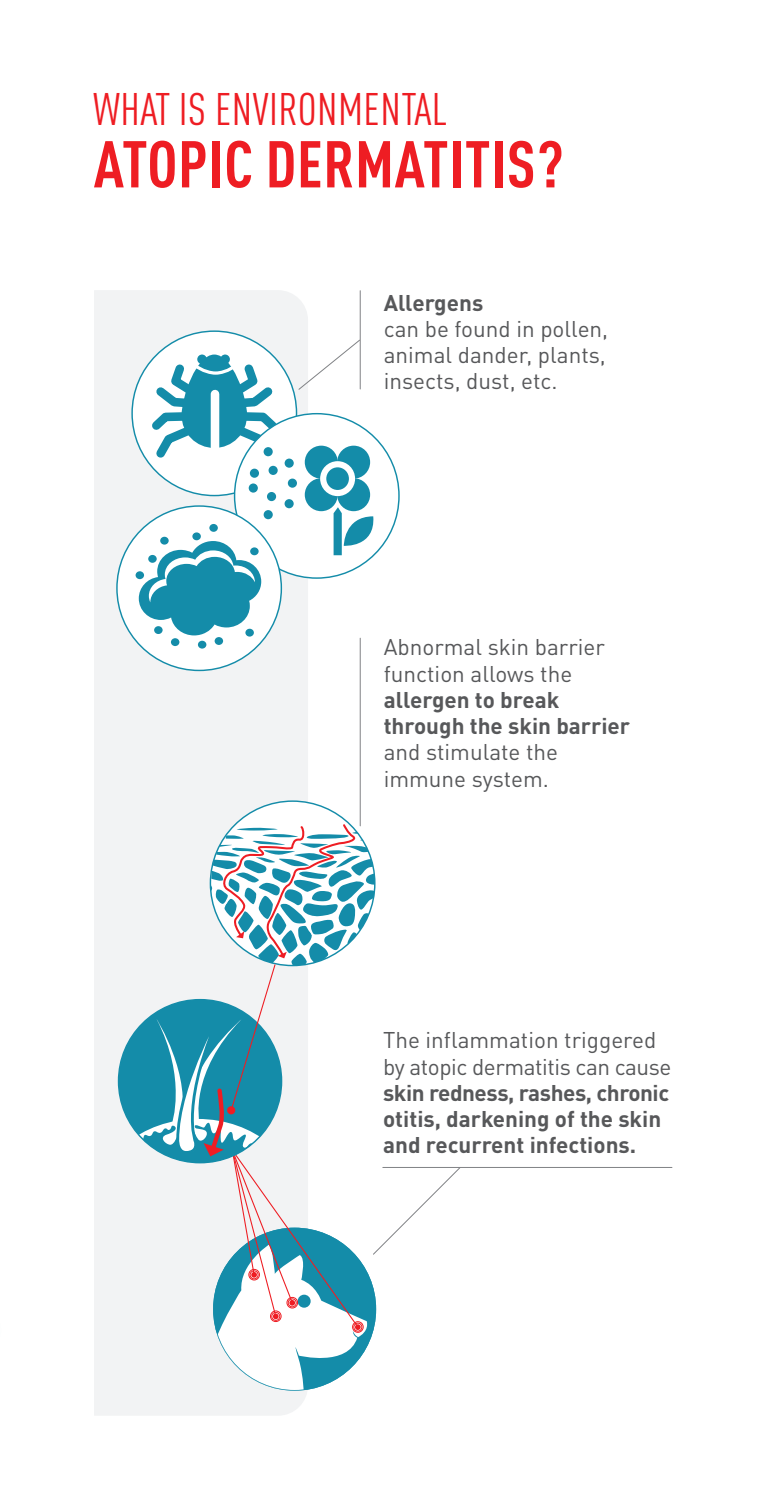
<style>
.page{position:relative;width:765px;height:1485px;background:#fff}
.page>*{position:absolute;margin:0;border:0;box-sizing:border-box;transform-origin:0 0}
.t1{font:700 condensed 65px "DIN Pro";letter-spacing:.01em;color:#ee1d23}
.t2{font:condensed 45px "DIN Pro";letter-spacing:.01em;color:#ee1d23}
.t3{font:22.5px/26.2px "DIN Pro";color:#57585a}
.t4{font:700 22.5px/26.2px "DIN Pro";color:#57585a}
.t5{font:22.5px/26.2px "DIN Pro";letter-spacing:-.02em;color:#57585a}
</style>
<div class="page">
<div style="left:94px;top:290px;width:214px;height:1125px;background:#f2f3f4"></div>
<div style="left:132px;top:331px;width:165px;height:165px;background:#fff;border-radius:50%"></div>
<div style="left:197px;top:355px;width:10px;height:9px;background:#148ca9;border-radius:50%"></div>
<div style="left:220px;top:355px;width:10px;height:9px;background:#148ca9;border-radius:50%"></div>
<svg style="left:144px;top:358px;width:140px;height:107px"></svg>
<svg style="left:210px;top:801px;width:165px;height:165px"></svg>
<div style="left:235px;top:414px;width:164px;height:164px;background:#fff;border-radius:50%"></div>
<svg style="left:334px;top:507px;width:42px;height:48px"></svg>
<div style="left:337px;top:446px;width:33px;height:33px;background:#148ca9;border-radius:50%"></div>
<div style="left:337px;top:478px;width:33px;height:33px;background:#148ca9;border-radius:50%"></div>
<div style="left:305px;top:446px;width:33px;height:33px;background:#148ca9;border-radius:50%"></div>
<div style="left:305px;top:478px;width:33px;height:33px;background:#148ca9;border-radius:50%"></div>
<svg style="left:320px;top:461px;width:35px;height:35px"></svg>
<div style="left:285px;top:459px;width:9px;height:9px;background:#148ca9;border-radius:50%"></div>
<div style="left:264px;top:447px;width:9px;height:9px;background:#148ca9;border-radius:50%"></div>
<div style="left:269px;top:466px;width:9px;height:9px;background:#148ca9;border-radius:50%"></div>
<div style="left:250px;top:469px;width:9px;height:9px;background:#148ca9;border-radius:50%"></div>
<div style="left:264px;top:510px;width:9px;height:9px;background:#148ca9;border-radius:50%"></div>
<div style="left:267px;top:492px;width:9px;height:9px;background:#148ca9;border-radius:50%"></div>
<div style="left:288px;top:479px;width:9px;height:9px;background:#148ca9;border-radius:50%"></div>
<div style="left:285px;top:499px;width:9px;height:9px;background:#148ca9;border-radius:50%"></div>
<div style="left:249px;top:483px;width:9px;height:10px;background:#148ca9;border-radius:50%"></div>
<div style="left:117px;top:506px;width:164px;height:164px;background:#fff;border-radius:50%"></div>
<svg style="left:139px;top:541px;width:122px;height:94px"></svg>
<div style="left:250px;top:547px;width:9px;height:8px;background:#148ca9;border-radius:50%"></div>
<div style="left:209px;top:524px;width:9px;height:8px;background:#148ca9;border-radius:50%"></div>
<div style="left:192px;top:532px;width:9px;height:8px;background:#148ca9;border-radius:50%"></div>
<div style="left:160px;top:537px;width:9px;height:8px;background:#148ca9;border-radius:50%"></div>
<div style="left:171px;top:638px;width:8px;height:8px;background:#148ca9;border-radius:50%"></div>
<div style="left:148px;top:555px;width:9px;height:8px;background:#148ca9;border-radius:50%"></div>
<div style="left:198px;top:641px;width:8px;height:8px;background:#148ca9;border-radius:50%"></div>
<div style="left:215px;top:637px;width:8px;height:8px;background:#148ca9;border-radius:50%"></div>
<div style="left:245px;top:629px;width:9px;height:8px;background:#148ca9;border-radius:50%"></div>
<div style="left:136px;top:571px;width:8px;height:8px;background:#148ca9;border-radius:50%"></div>
<div style="left:154px;top:626px;width:9px;height:8px;background:#148ca9;border-radius:50%"></div>
<svg style="left:298px;top:339px;width:62px;height:51px"></svg>
<svg style="left:119px;top:812px;width:341px;height:579px"></svg>
<hr style="left:383px;top:1167px;width:289px;height:1px;background:#808285">
<hr style="left:360px;top:291px;width:1px;height:98px;background:#808285">
<hr style="left:360px;top:638px;width:1px;height:188px;background:#808285">
<h2 class="t2" style="left:94px;top:78px;width:355px">WHAT IS ENVIRONMENTAL</h2>
<h1 class="t1" style="left:94px;top:117px;width:471px">ATOPIC DERMATITIS?</h1>
<p class="t4" style="left:384px;top:288px;width:101px">Allergens</p>
<p class="t3" style="left:384px;top:314px;width:226px;text-align:justify">can be found in pollen, animal dander, plants, insects, dust, etc.</p>
<p class="t3" style="left:384px;top:633px;width:223px">Abnormal skin barrier function allows the</p>
<p class="t4" style="left:384px;top:685px;width:248px">allergen to break through the skin barrier</p>
<p class="t3" style="left:384px;top:738px;width:176px">and stimulate the immune system.</p>
<p class="t5" style="left:383px;top:1026px;width:290px">The inflammation triggered by atopic dermatitis can cause</p>
<p class="t4" style="left:383px;top:1078px;width:288px">skin redness, rashes, chronic otitis, darkening of the skin and recurrent infections.</p>
</div>
